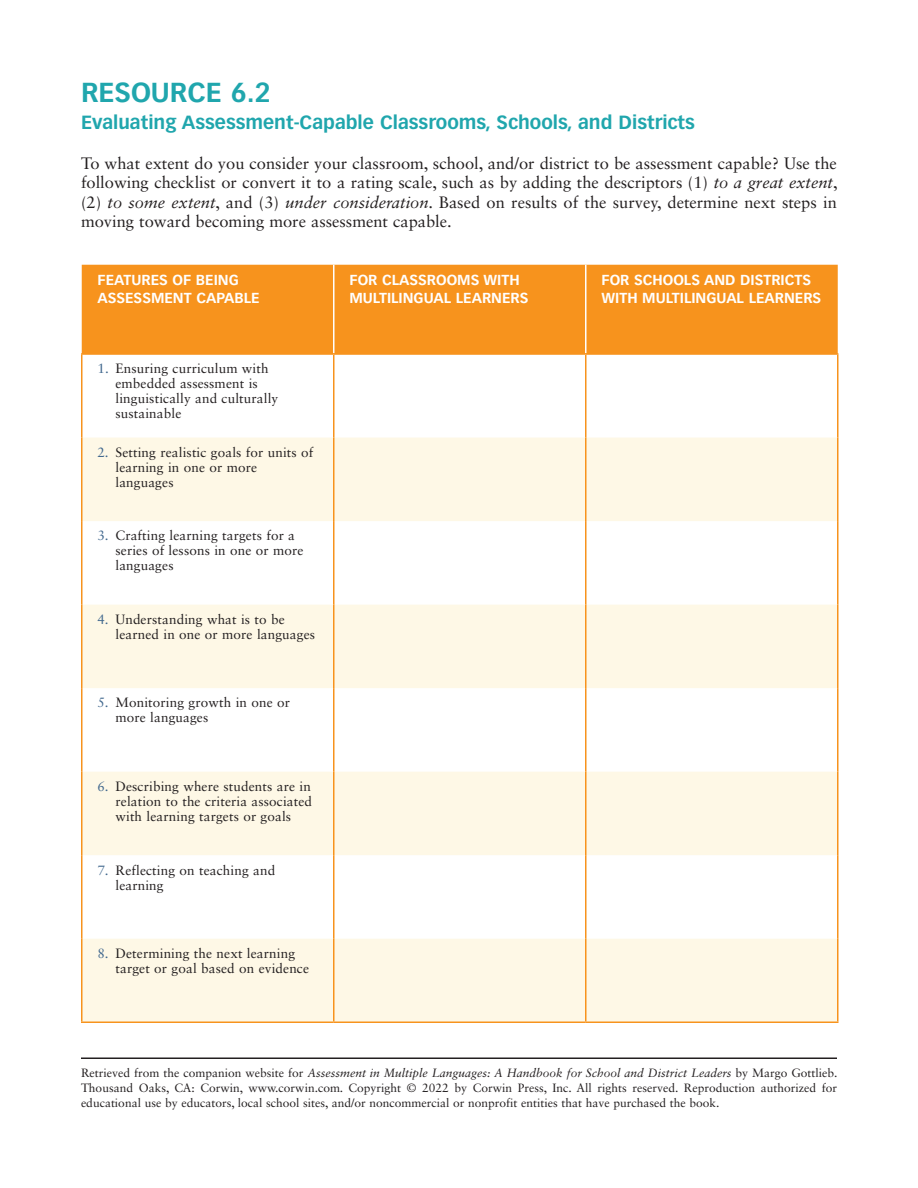
<style>
.page{position:relative;width:918px;height:1188px;background:#fff}
.page>*{position:absolute;margin:0;border:0;box-sizing:border-box;transform-origin:0 0}
.SE4_Title{font:700 27px "Vectora LT Std";color:#20a6ad}
.SE4_H1{font:700 18.75px "Vectora LT Std";color:#20a6ad}
.SE4_FL{font:16.5px/19.5px "Sabon LT Std";color:#231f20;text-align:justify}
.Art_Table_Column_Hea{font:700 14.25px/18px "Vectora LT Std";color:#fff}
.Art_Table_Text_NL{font:13.5px/15px "Sabon LT Std";letter-spacing:.01em;color:#231f20}
.t1{font:12px/15px "Sabon LT Std";color:#231f20;text-align:justify}
.s1{font-style:italic}
.s2{color:#41688e}
</style>
<div class="page">
<hr style="left:81px;top:1058px;width:756px;height:1px;background:#231f20">
<div style="left:82px;top:265px;width:756px;height:88px;background:#f7931d"></div>
<svg style="left:82px;top:438px;width:755px;height:584px;fill:#fef8e6"></svg>
<hr style="left:333px;top:265px;width:1px;height:88px;background:#fff">
<hr style="left:585px;top:265px;width:1px;height:88px;background:#fff">
<hr style="left:81px;top:353px;width:253px;height:2px;background:#f7931d">
<hr style="left:81px;top:355px;width:1px;height:83px;background:#f7931d">
<hr style="left:334px;top:353px;width:252px;height:2px;background:#f7931d">
<hr style="left:586px;top:353px;width:252px;height:2px;background:#f7931d">
<hr style="left:837px;top:355px;width:1px;height:83px;background:#f7931d">
<hr style="left:81px;top:438px;width:1px;height:83px;background:#f7931d">
<hr style="left:837px;top:438px;width:1px;height:83px;background:#f7931d">
<hr style="left:81px;top:521px;width:1px;height:84px;background:#f7931d">
<hr style="left:837px;top:521px;width:1px;height:84px;background:#f7931d">
<hr style="left:81px;top:605px;width:1px;height:83px;background:#f7931d">
<hr style="left:837px;top:605px;width:1px;height:83px;background:#f7931d">
<hr style="left:81px;top:688px;width:1px;height:84px;background:#f7931d">
<hr style="left:837px;top:688px;width:1px;height:84px;background:#f7931d">
<hr style="left:81px;top:772px;width:1px;height:83px;background:#f7931d">
<hr style="left:837px;top:772px;width:1px;height:83px;background:#f7931d">
<hr style="left:81px;top:855px;width:1px;height:84px;background:#f7931d">
<hr style="left:837px;top:855px;width:1px;height:84px;background:#f7931d">
<hr style="left:81px;top:939px;width:1px;height:83px;background:#f7931d">
<hr style="left:837px;top:939px;width:1px;height:83px;background:#f7931d">
<hr style="left:81px;top:1022px;width:253px;height:1px;background:#f7931d">
<hr style="left:334px;top:1022px;width:252px;height:1px;background:#f7931d">
<hr style="left:586px;top:1022px;width:252px;height:1px;background:#f7931d">
<hr style="left:333px;top:355px;width:1px;height:83px;background:#f7931d">
<hr style="left:585px;top:355px;width:1px;height:83px;background:#f7931d">
<hr style="left:333px;top:438px;width:1px;height:83px;background:#f7931d">
<hr style="left:585px;top:438px;width:1px;height:83px;background:#f7931d">
<hr style="left:333px;top:521px;width:1px;height:84px;background:#f7931d">
<hr style="left:585px;top:521px;width:1px;height:84px;background:#f7931d">
<hr style="left:333px;top:605px;width:1px;height:83px;background:#f7931d">
<hr style="left:585px;top:605px;width:1px;height:83px;background:#f7931d">
<hr style="left:333px;top:688px;width:1px;height:84px;background:#f7931d">
<hr style="left:585px;top:688px;width:1px;height:84px;background:#f7931d">
<hr style="left:333px;top:772px;width:1px;height:83px;background:#f7931d">
<hr style="left:585px;top:772px;width:1px;height:83px;background:#f7931d">
<hr style="left:333px;top:855px;width:1px;height:84px;background:#f7931d">
<hr style="left:585px;top:855px;width:1px;height:84px;background:#f7931d">
<hr style="left:333px;top:939px;width:1px;height:83px;background:#f7931d">
<hr style="left:585px;top:939px;width:1px;height:83px;background:#f7931d">
<p class="SE4_Title" style="left:81px;top:76px;width:191px">RESOURCE 6.2</p>
<p class="SE4_H1" style="left:81px;top:111px;width:616px">Evaluating Assessment-Capable Classrooms, Schools, and Districts</p>
<p class="SE4_FL" style="left:81px;top:153px;width:758px">To what extent do you consider your classroom, school, and/or district to be assessment capable? Use the following checklist or convert it to a rating scale, such as by adding the descriptors (1) <span class="s1">to a great extent</span>, (2) <span class="s1">to some extent</span>, and (3) <span class="s1">under consideration</span>. Based on results of the survey, determine next steps in moving toward becoming more assessment capable.</p>
<p class="Art_Table_Column_Hea" style="left:98px;top:271px;width:164px">FEATURES OF BEING<br>ASSESSMENT CAPABLE</p>
<p class="Art_Table_Column_Hea" style="left:350px;top:271px;width:180px">FOR CLASSROOMS WITH<br>MULTILINGUAL LEARNERS</p>
<p class="Art_Table_Column_Hea" style="left:602px;top:271px;width:221px">FOR SCHOOLS AND DISTRICTS<br>WITH MULTILINGUAL LEARNERS</p>
<p class="Art_Table_Text_NL" style="left:116px;top:361px;width:164px;text-indent:-18px"><span class="s2">1.</span> Ensuring curriculum with embedded assessment is linguistically and culturally sustainable</p>
<p class="Art_Table_Text_NL" style="left:116px;top:445px;width:199px;text-indent:-18px"><span class="s2">2.</span> Setting realistic goals for units of learning in one or more languages</p>
<p class="Art_Table_Text_NL" style="left:116px;top:528px;width:189px;text-indent:-18px"><span class="s2">3.</span> Crafting learning targets for a series of lessons in one or more languages</p>
<p class="Art_Table_Text_NL" style="left:116px;top:612px;width:201px;text-indent:-18px"><span class="s2">4.</span> Understanding what is to be learned in one or more languages</p>
<p class="Art_Table_Text_NL" style="left:116px;top:695px;width:176px;text-indent:-18px"><span class="s2">5.</span> Monitoring growth in one or more languages</p>
<p class="Art_Table_Text_NL" style="left:116px;top:779px;width:198px;text-align:justify;text-indent:-18px"><span class="s2">6.</span> Describing where students are in relation to the criteria associated with learning targets or goals</p>
<p class="Art_Table_Text_NL" style="left:116px;top:862px;width:161px;text-indent:-18px"><span class="s2">7.</span> Reflecting on teaching and learning</p>
<p class="Art_Table_Text_NL" style="left:116px;top:946px;width:195px;text-indent:-18px"><span class="s2">8.</span> Determining the next learning target or goal based on evidence</p>
<p class="t1" style="left:81px;top:1065px;width:758px">Retrieved from the companion website for <span class="s1">Assessment in Multiple Languages: A Handbook for School and District Leaders</span> by Margo Gottlieb.<br>Thousand Oaks, CA: Corwin, www.corwin.com. Copyright © 2022 by Corwin Press, Inc. All rights reserved. Reproduction authorized for educational use by educators, local school sites, and/or noncommercial or nonprofit entities that have purchased the book.</p>
</div>
